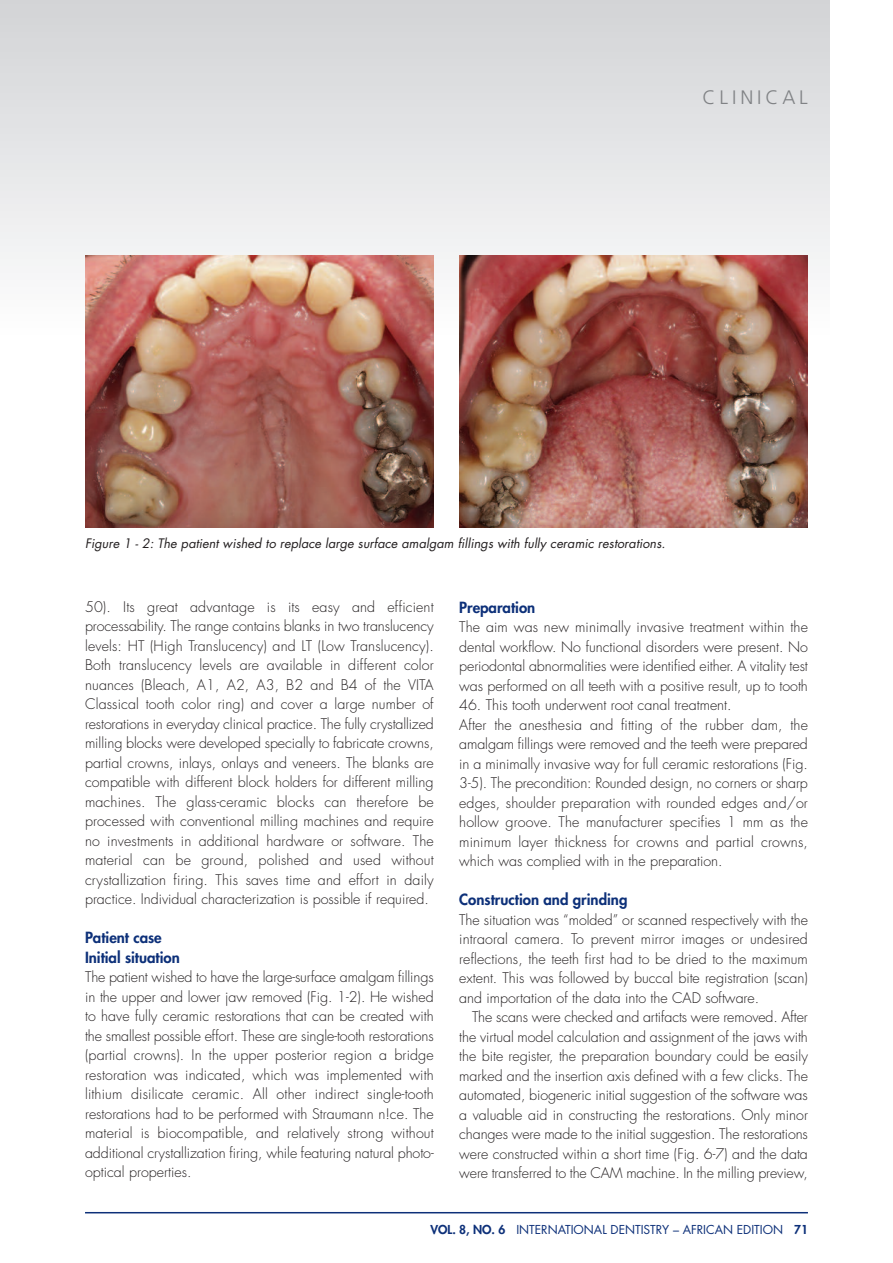
<style>
.page{position:relative;width:893px;height:1263px;background:#fff}
.page>*{position:absolute;margin:0;border:0;box-sizing:border-box;transform-origin:0 0}
.t1{font:300 19.5px "Frutiger";letter-spacing:.2em;color:#808285}
.t2{font:800 15px/19.5px "Futura";color:#0d3079}
.t3{font:300 14.25px/19.5px "Futura";color:#231f20;text-align:justify}
.t4{font:italic 12.75px "Futura";letter-spacing:.005em;color:#231f20}
.t5{font:12px "Futura";color:#0d3079}
.s1{font-weight:800}
</style>
<div class="page">
<div style="left:0;top:0;width:829px;height:334px;background:linear-gradient(to bottom,#d2d3d6,#fdfdfe)"></div>
<svg style="left:0;top:0;width:13px;height:334px"></svg>
<hr style="left:85px;top:1212px;width:723px;height:1px;background:#0d3079">
<img style="left:85px;top:256px;width:349px;height:271px">
<img style="left:459px;top:255px;width:349px;height:272px">
<h1 class="t1" style="left:703px;top:89px;width:107px">CLINICAL</h1>
<p class="t4" style="left:85px;top:537px;width:582px">Figure 1 - 2: The patient wished to replace large surface amalgam fillings with fully ceramic restorations.</p>
<p class="t3" style="left:85px;top:598px;width:350px">50). Its great advantage is its easy and efficient processability. The range contains blanks in two translucency levels: HT (High Translucency) and LT (Low Translucency).<br>Both translucency levels are available in different color nuances (Bleach, A1, A2, A3, B2 and B4 of the VITA Classical tooth color ring) and cover a large number of restorations in everyday clinical practice. The fully crystallized milling blocks were developed specially to fabricate crowns, partial crowns, inlays, onlays and veneers. The blanks are compatible with different block holders for different milling machines. The glass-ceramic blocks can therefore be processed with conventional milling machines and require no investments in additional hardware or software. The material can be ground, polished and used without crystallization firing. This saves time and effort in daily practice. Individual characterization is possible if required.</p>
<p class="t2" style="left:85px;top:929px;width:96px">Patient case<br>Initial situation</p>
<p class="t3" style="left:85px;top:968px;width:350px">The patient wished to have the large-surface amalgam fillings in the upper and lower jaw removed (Fig. 1-2). He wished to have fully ceramic restorations that can be created with the smallest possible effort. These are single-tooth restorations (partial crowns). In the upper posterior region a bridge restoration was indicated, which was implemented with lithium disilicate ceramic. All other indirect single-tooth restorations had to be performed with Straumann n!ce. The material is biocompatible, and relatively strong without additional crystallization firing, while featuring natural photo&shy;optical properties.</p>
<p class="t2" style="left:459px;top:598px;width:78px">Preparation</p>
<p class="t3" style="left:459px;top:618px;width:350px">The aim was new minimally invasive treatment within the dental workflow. No functional disorders were present. No periodontal abnormalities were identified either. A vitality test was performed on all teeth with a positive result, up to tooth</p>
<p class="t3" style="left:459px;top:696px;width:350px;text-align:left">46. This tooth underwent root canal treatment.<br>After the anesthesia and fitting of the rubber dam, the amalgam fillings were removed and the teeth were prepared in a minimally invasive way for full ceramic restorations (Fig.<br>3-5). The precondition: Rounded design, no corners or sharp edges, shoulder preparation with rounded edges and/or hollow groove. The manufacturer specifies 1 mm as the minimum layer thickness for crowns and partial crowns, which was complied with in the preparation.</p>
<p class="t2" style="left:459px;top:891px;width:170px">Construction and grinding</p>
<p class="t3" style="left:459px;top:911px;width:350px">The situation was “molded” or scanned respectively with the intraoral camera. To prevent mirror images or undesired reflections, the teeth first had to be dried to the maximum extent. This was followed by buccal bite registration (scan) and importation of the data into the CAD software.</p>
<p class="t3" style="left:459px;top:1008px;width:350px;text-indent:13px">The scans were checked and artifacts were removed. After the virtual model calculation and assignment of the jaws with the bite register, the preparation boundary could be easily marked and the insertion axis defined with a few clicks. The automated, biogeneric initial suggestion of the software was a valuable aid in constructing the restorations. Only minor changes were made to the initial suggestion. The restorations were constructed within a short time (Fig. 6-7) and the data were transferred to the CAM machine. In the milling preview,</p>
<p class="t5" style="left:430px;top:1224px;width:379px"><span class="s1">VOL. 8, NO. 6</span> INTERNATIONAL DENTISTRY – AFRICAN EDITION <span class="s1">71</span></p>
</div>
